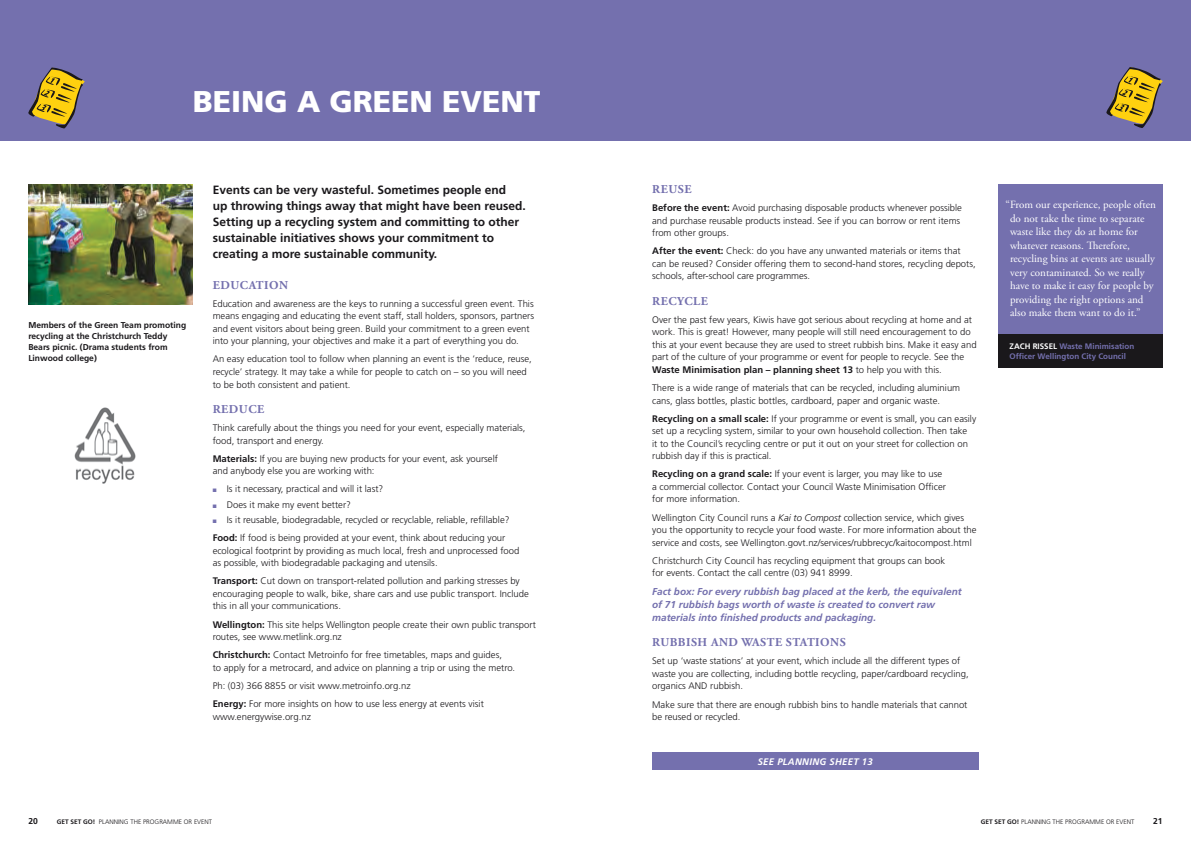
<style>
.page{position:relative;width:1191px;height:842px;background:#fff}
.page>*{position:absolute;margin:0;border:0;box-sizing:border-box;transform-origin:0 0}
.t1{font:900 30px "Frutiger";color:#fff}
.t2{font:700 12px/16px "Frutiger";color:#1a181b}
.t3{font:700 12px "Adobe Garamond Pro";letter-spacing:.045em;color:#7470ae}
.t4{font:11px/13.5px "Adobe Garamond Pro";color:#fff}
.t5{font:italic 700 10px/13px "Frutiger";color:#7470ae}
.t6{font:300 9.5px/12.5px "Frutiger";color:#1a181b}
.t7{font:italic 700 9.5px "Frutiger";letter-spacing:.03em;color:#fff}
.t8{font:700 8.5px/11px "Frutiger";color:#1a181b}
.t9{font:700 8px/10px "Frutiger";color:#7470ae}
.t10{font:300 6.5px "Frutiger";color:#1a181b}
.s1{font-weight:700}
.s2{color:#7470ae}
.s3{font-style:italic}
.s4{color:#fff}
</style>
<div class="page">
<div style="left:0;top:0;width:595px;height:141px;background:#7470ae"></div>
<svg style="left:28px;top:68px;width:57px;height:60px"></svg>
<div style="left:595px;top:0;width:596px;height:141px;background:#7470ae"></div>
<svg style="left:1106px;top:67px;width:57px;height:61px"></svg>
<img style="left:74px;top:407px;width:62px;height:77px">
<div style="left:998px;top:184px;width:164px;height:150px;background:#7470ae"></div>
<div style="left:998px;top:334px;width:164px;height:34px;background:#1a181b"></div>
<img style="left:28px;top:184px;width:165px;height:120px">
<div style="left:652px;top:753px;width:326px;height:17px;background:#7470ae"></div>
<h1 class="t1" style="left:193px;top:83px;width:18px">BEIN</h1>
<h1 class="t1" style="left:264px;top:83px;width:129px">G A GREEN</h1>
<h1 class="t1" style="left:442px;top:83px;width:60px">EVENT</h1>
<p class="t8" style="left:28px;top:319px;width:159px">Members of the Green Team promoting recycling at the Christchurch Teddy<br>Bears picnic. (Drama students from<br>Linwood college)</p>
<p class="t2" style="left:213px;top:181px;width:314px">Events can be very wasteful. Sometimes people end<br>up throwing things away that might have been reused.<br>Setting up a recycling system and committing to other sustainable initiatives shows your commitment to creating a more sustainable community.</p>
<p class="t3" style="left:213px;top:278px;width:77px">EDUCATION</p>
<p class="t6" style="left:213px;top:297px;width:323px">Education and awareness are the keys to running a successful green event. This means engaging and educating the event staff, stall holders, sponsors, partners and event visitors about being green. Build your commitment to a green event into your planning, your objectives and make it a part of everything you do.</p>
<p class="t6" style="left:213px;top:353px;width:321px">An easy education tool to follow when planning an event is the ‘reduce, reuse, recycle’ strategy. It may take a while for people to catch on – so you will need to be both consistent and patient.</p>
<p class="t3" style="left:213px;top:402px;width:53px">REDUCE</p>
<p class="t6" style="left:213px;top:421px;width:314px">Think carefully about the things you need for your event, especially materials, food, transport and energy.</p>
<p class="t6" style="left:213px;top:452px;width:287px"><span class="s1">Materials:</span> If you are buying new products for your event, ask yourself and anybody else you are working with:</p>
<p class="t6" style="left:213px;top:483px;width:172px"><span class="s2">■</span> Is it necessary, practical and will it last?</p>
<p class="t6" style="left:213px;top:498px;width:140px"><span class="s2">■</span> Does it make my event better?</p>
<p class="t6" style="left:213px;top:511px;width:298px;line-height:18.2px"><span class="s2">■</span> Is it reusable, biodegradable, recycled or recyclable, reliable, refillable?<br><span class="s1">Food:</span> If food is being provided at your event, think about reducing your</p>
<p class="t6" style="left:213px;top:544px;width:308px">ecological footprint by providing as much local, fresh and unprocessed food as possible, with biodegradable packaging and utensils.</p>
<p class="t6" style="left:213px;top:575px;width:318px"><span class="s1">Transport:</span> Cut down on transport-related pollution and parking stresses by encouraging people to walk, bike, share cars and use public transport. Include this in all your communications.</p>
<p class="t6" style="left:213px;top:618px;width:325px"><span class="s1">Wellington:</span> This site helps Wellington people create their own public transport routes, see www.metlink.org.nz</p>
<p class="t6" style="left:213px;top:649px;width:304px"><span class="s1">Christchurch:</span> Contact Metroinfo for free timetables, maps and guides,<br>to apply for a metrocard, and advice on planning a trip or using the metro.</p>
<p class="t6" style="left:213px;top:676px;width:273px;line-height:18.2px">Ph: (03) 366 8855 or visit www.metroinfo.org.nz<br><span class="s1">Energy:</span> For more insights on how to use less energy at events visit</p>
<p class="t6" style="left:213px;top:710px;width:100px">www.energywise.org.nz</p>
<p class="t3" style="left:652px;top:182px;width:41px">REUSE</p>
<p class="t6" style="left:652px;top:202px;width:311px"><span class="s1">Before the event:</span> Avoid purchasing disposable products whenever possible and purchase reusable products instead. See if you can borrow or rent items from other groups.</p>
<p class="t6" style="left:652px;top:245px;width:325px"><span class="s1">After the event:</span> Check: do you have any unwanted materials or items that can be reused? Consider offering them to second-hand stores, recycling depots, schools, after-school care programmes.</p>
<p class="t3" style="left:652px;top:294px;width:57px">RECYCLE</p>
<p class="t6" style="left:652px;top:313px;width:326px">Over the past few years, Kiwis have got serious about recycling at home and at work. This is great! However, many people will still need encouragement to do this at your event because they are used to street rubbish bins. Make it easy and part of the culture of your programme or event for people to recycle. See the <span class="s1">Waste Minimisation plan – planning sheet 13</span> to help you with this.</p>
<p class="t6" style="left:652px;top:381px;width:309px">There is a wide range of materials that can be recycled, including aluminium cans, glass bottles, plastic bottles, cardboard, paper and organic waste.</p>
<p class="t6" style="left:652px;top:412px;width:325px"><span class="s1">Recycling on a small scale:</span> If your programme or event is small, you can easily set up a recycling system, similar to your own household collection. Then take<br>it to the Council’s recycling centre or put it out on your street for collection on rubbish day if this is practical.</p>
<p class="t6" style="left:652px;top:468px;width:295px"><span class="s1">Recycling on a grand scale:</span> If your event is larger, you may like to use a commercial collector. Contact your Council Waste Minimisation Officer for more information.</p>
<p class="t6" style="left:652px;top:511px;width:326px">Wellington City Council runs a <span class="s3">Kai to Compost</span> collection service, which gives you the opportunity to recycle your food waste. For more information about the service and costs, see Wellington.govt.nz/services/rubbrecyc/kaitocompost.html</p>
<p class="t6" style="left:652px;top:554px;width:294px">Christchurch City Council has recycling equipment that groups can book for events. Contact the call centre (03) 941 8999.</p>
<p class="t5" style="left:652px;top:585px;width:311px">Fact box: For every rubbish bag placed at the kerb, the equivalent of 71 rubbish bags worth of waste is created to convert raw materials into finished products and packaging.</p>
<p class="t3" style="left:652px;top:635px;width:195px">RUBBISH AND WASTE STATIONS</p>
<p class="t6" style="left:652px;top:655px;width:318px">Set up ‘waste stations’ at your event, which include all the different types of waste you are collecting, including bottle recycling, paper/cardboard recycling, organics AND rubbish.</p>
<p class="t6" style="left:652px;top:698px;width:317px">Make sure that there are enough rubbish bins to handle materials that cannot be reused or recycled.</p>
<p class="t7" style="left:757px;top:756px;width:39px">See Plann</p>
<p class="t7" style="left:809px;top:756px;width:65px">ing sheet 13</p>
<p class="t4" style="left:1010px;top:199px;width:147px;text-indent:-4px">“From our experience, people often do not take the time to separate waste like they do at home for whatever reasons. Therefore, recycling bins at events are usually very contaminated. So we really have to make it easy for people by providing the right options and also make them want to do it.”</p>
<p class="t9" style="left:1009px;top:341px;width:126px"><span class="s4">ZACH RISSEL</span> Waste Minimisation<br>Officer Wellington City Council</p>
<p class="t8" style="left:28px;top:815px;width:11px">20</p>
<p class="t10" style="left:57px;top:818px;width:157px"><span class="s1">GET SET GO!</span> PLANNING THE PROGRAMME OR EVENT</p>
<p class="t10" style="left:980px;top:818px;width:155px"><span class="s1">GET SET GO!</span> PLANNING THE PROGRAMME OR EVENT</p>
<p class="t8" style="left:1153px;top:815px;width:11px">21</p>
</div>
